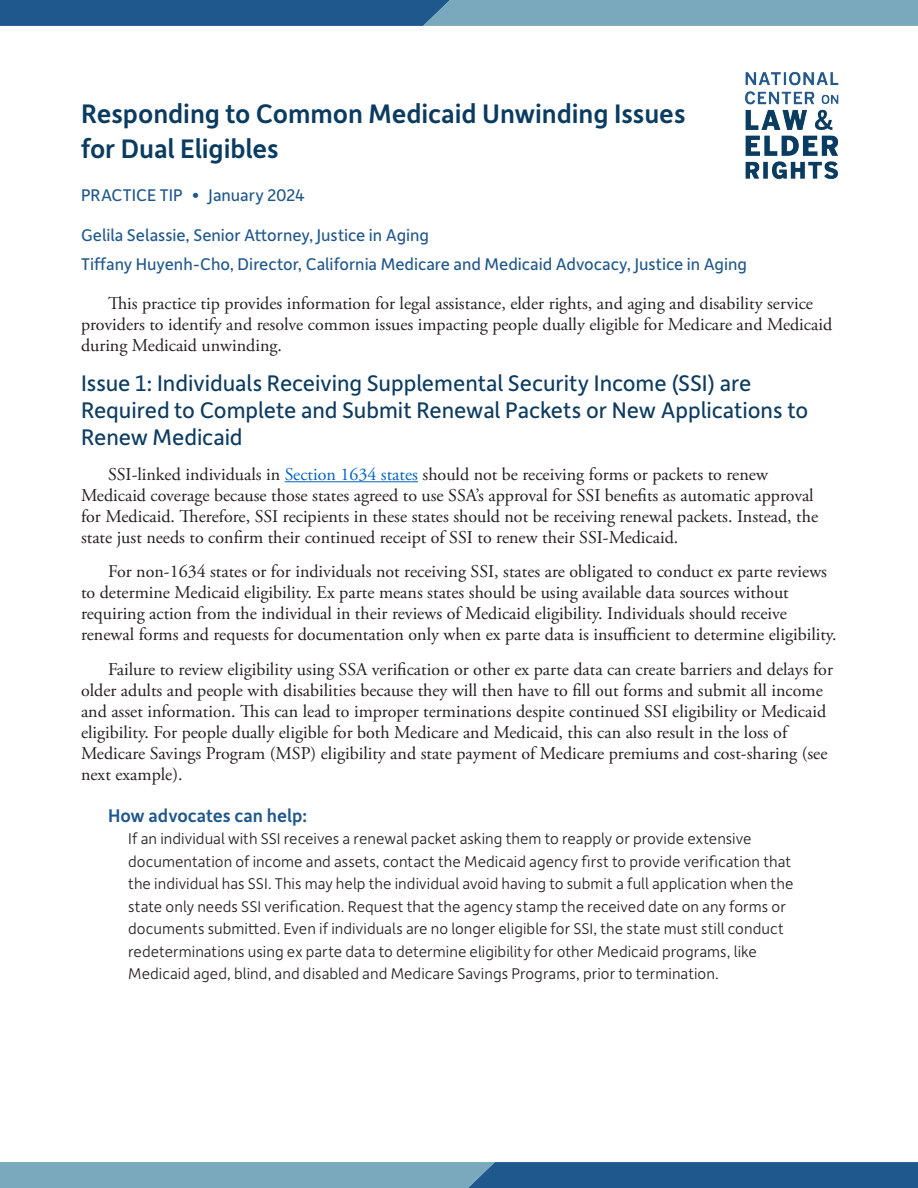
<style>
.page{position:relative;width:918px;height:1188px;background:#fff}
.page>*{position:absolute;margin:0;border:0;box-sizing:border-box;transform-origin:0 0}
.t1{font:500 28.5px/34.5px "Depot New";letter-spacing:-.005em;color:#0a3c61}
.Body_Text{font:24px/27px "Depot New";color:#0c3c61}
.Glossary_term{font:500 19.5px "Depot New";color:#1f588d}
.Body_Text-2{font:18px/21px "Adobe Garamond Pro";color:#231f20}
.Author_Names{font:18px "Depot New";color:#1f588d}
.Glossary_definitions{font:300 16.5px/22.5px "Depot New";letter-spacing:.005em;color:#231f20}
.s1{color:#0563c1}
</style>
<div class="page">
<img style="left:745px;top:71px;width:94px;height:109px">
<svg style="left:0;top:1162px;width:918px;height:26px;background:#4f82a5"></svg>
<svg style="left:0;top:0;width:918px;height:26px;background:#4f82a5"></svg>
<hr style="left:285px;top:481px;width:133px;height:1px;background:#0563c1">
<p class="t1" style="left:81px;top:95px;width:606px">Responding to Common Medicaid Unwinding Issues for Dual Eligibles</p>
<p class="Author_Names" style="left:81px;top:183px;width:226px">PRACTICE TIP • January 2024</p>
<p class="Author_Names" style="left:81px;top:223px;width:350px">Gelila Selassie, Senior Attorney, Justice in Aging</p>
<p class="Author_Names" style="left:81px;top:252px;width:667px">Tiffany Huyenh-Cho, Director, California Medicare and Medicaid Advocacy, Justice in Aging</p>
<p class="Body_Text-2" style="left:81px;top:293px;width:753px;text-indent:27px">This practice tip provides information for legal assistance, elder rights, and aging and disability service providers to identify and resolve common issues impacting people dually eligible for Medicare and Medicaid during Medicaid unwinding.</p>
<p class="Body_Text" style="left:81px;top:369px;width:729px">Issue 1: Individuals Receiving Supplemental Security Income (SSI) are<br>Required to Complete and Submit Renewal Packets or New Applications to<br>Renew Medicaid</p>
<p class="Body_Text-2" style="left:81px;top:464px;width:739px;text-indent:27px">SSI-linked individuals in <span class="s1">Section 1634 states</span> should not be receiving forms or packets to renew Medicaid coverage because those states agreed to use SSA’s approval for SSI benefits as automatic approval for Medicaid. Therefore, SSI recipients in these states should not be receiving renewal packets. Instead, the state just needs to confirm their continued receipt of SSI to renew their SSI-Medicaid.</p>
<p class="Body_Text-2" style="left:81px;top:562px;width:757px;text-indent:27px">For non-1634 states or for individuals not receiving SSI, states are obligated to conduct ex parte reviews to determine Medicaid eligibility. Ex parte means states should be using available data sources without requiring action from the individual in their reviews of Medicaid eligibility. Individuals should receive renewal forms and requests for documentation only when ex parte data is insufficient to determine eligibility.</p>
<p class="Body_Text-2" style="left:81px;top:659px;width:753px;text-indent:27px">Failure to review eligibility using SSA verification or other ex parte data can create barriers and delays for older adults and people with disabilities because they will then have to fill out forms and submit all income and asset information. This can lead to improper terminations despite continued SSI eligibility or Medicaid eligibility. For people dually eligible for both Medicare and Medicaid, this can also result in the loss of Medicare Savings Program (MSP) eligibility and state payment of Medicare premiums and cost-sharing (see next example).</p>
<p class="Glossary_term" style="left:108px;top:803px;width:201px">How advocates can help:</p>
<p class="Glossary_definitions" style="left:128px;top:827px;width:667px">If an individual with SSI receives a renewal packet asking them to reapply or provide extensive documentation of income and assets, contact the Medicaid agency first to provide verification that the individual has SSI. This may help the individual avoid having to submit a full application when the state only needs SSI verification. Request that the agency stamp the received date on any forms or documents submitted. Even if individuals are no longer eligible for SSI, the state must still conduct redeterminations using ex parte data to determine eligibility for other Medicaid programs, like Medicaid aged, blind, and disabled and Medicare Savings Programs, prior to termination.</p>
</div>
